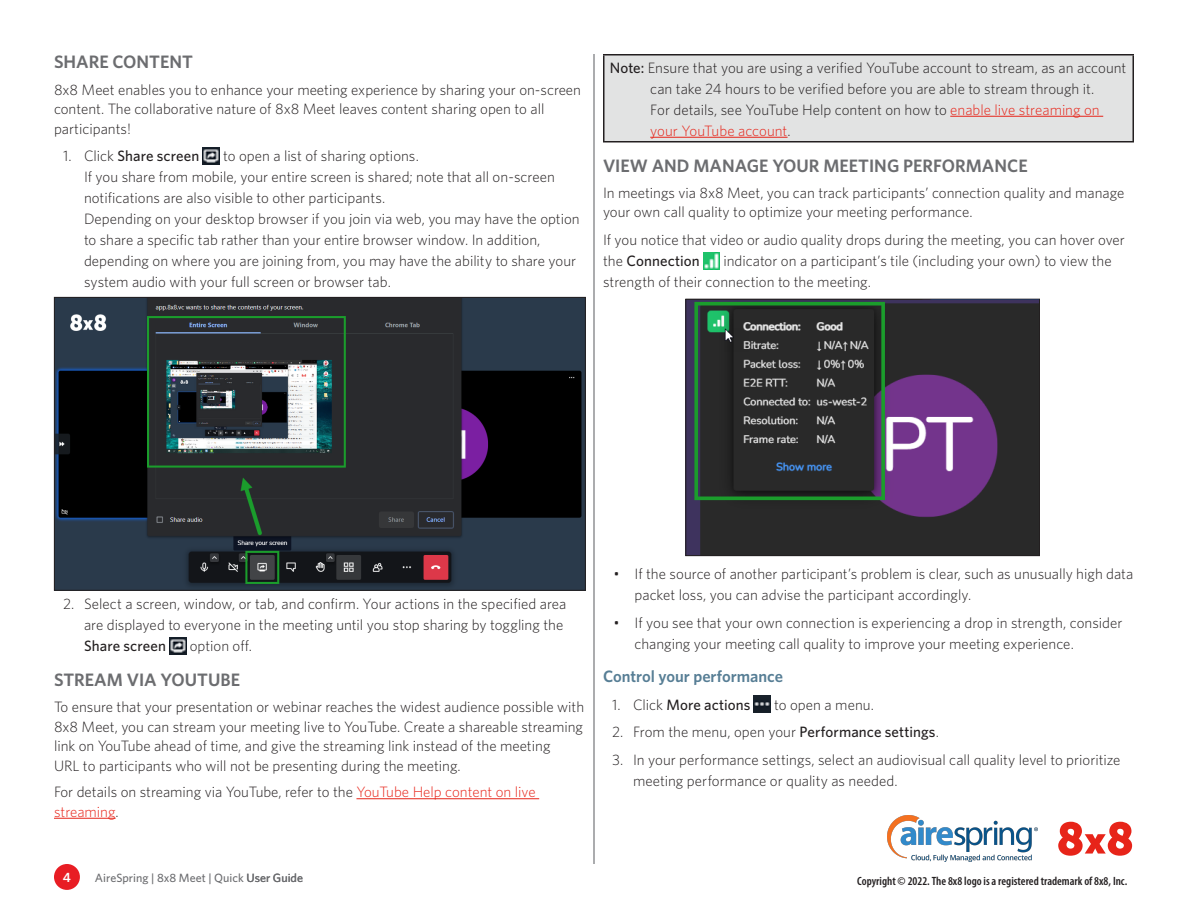
<style>
.page{position:relative;width:1188px;height:918px;background:#fff}
.page>*{position:absolute;margin:0;border:0;box-sizing:border-box;transform-origin:0 0}
.Section_Title{font:600 18px "Whitney";color:#6c6d70}
.t1{font:600 16.5px "Whitney";color:#577e95}
.Body{font:300 15px/21px "Whitney";color:#231f20}
.Note{font:300 15px/21px "Whitney";color:#231f20}
.t2{font:500 15px "Whitney";letter-spacing:.005em;color:#231f20}
.t3{font:600 13.5px "Whitney";color:#fff}
.t4{font:600 condensed 12px "Myriad Pro";color:#231f20}
.t5{font:500 12px "Whitney";color:#6c6d70}
.s1{font-weight:300}
.s2{font-weight:500}
.s3{color:#e72419}
</style>
<div class="page">
<hr style="left:593px;top:54px;width:2px;height:810px;background:#6c6d70">
<div style="left:54px;top:864px;width:26px;height:26px;background:#e81d24;border-radius:50%"></div>
<hr style="left:356px;top:798px;width:183px;height:1px;background:#e72419">
<hr style="left:54px;top:818px;width:62px;height:1px;background:#e72419">
<img style="left:203px;top:148px;width:17px;height:16px">
<img style="left:169px;top:637px;width:17px;height:17px">
<div style="left:604px;top:55px;width:529px;height:87px;background:#e2e3e3"></div>
<hr style="left:603px;top:54px;width:531px;height:2px;background:#231f20">
<hr style="left:603px;top:55px;width:1px;height:86px;background:#231f20">
<hr style="left:1132px;top:55px;width:2px;height:86px;background:#231f20">
<hr style="left:603px;top:141px;width:531px;height:1px;background:#231f20">
<hr style="left:950px;top:116px;width:153px;height:1px;background:#e72419">
<hr style="left:650px;top:137px;width:138px;height:1px;background:#e72419">
<img style="left:703px;top:252px;width:17px;height:17px">
<img style="left:754px;top:696px;width:17px;height:17px">
<svg style="left:1058px;top:822px;width:74px;height:34px"></svg>
<img style="left:687px;top:301px;width:351px;height:253px">
<div style="left:685px;top:299px;width:355px;height:257px;border:1px solid #231f20"></div>
<img style="left:56px;top:299px;width:528px;height:290px">
<div style="left:54px;top:297px;width:532px;height:294px;border:1px solid #231f20"></div>
<img style="left:888px;top:815px;width:149px;height:46px">
<p class="Section_Title" style="left:54px;top:50px;width:141px">SHARE CONTENT</p>
<p class="Body" style="left:54px;top:79px;width:529px;line-height:19.5px">8x8 Meet enables you to enhance your meeting experience by sharing your on-screen content. The collaborative nature of 8x8 Meet leaves content sharing open to all participants!</p>
<p class="t2" style="left:63px;top:146px;width:138px"><span class="s1">1. Click</span> Share screen</p>
<p class="Body" style="left:84px;top:145px;width:497px;text-indent:139px">to open a list of sharing options.<br>If you share from mobile, your entire screen is shared; note that all on-screen notifications are also visible to other participants.<br>Depending on your desktop browser if you join via web, you may have the option to share a specific tab rather than your entire browser window. In addition, depending on where you are joining from, you may have the ability to share your system audio with your full screen or browser tab.</p>
<p class="Note" style="left:650px;top:57px;width:478px;text-indent:-40px"><span class="s2">Note:</span> Ensure that you are using a verified YouTube account to stream, as an account can take 24 hours to be verified before you are able to stream through it.<br>For details, see YouTube Help content on how to <span class="s3">enable live streaming on your YouTube account</span>.</p>
<p class="Section_Title" style="left:603px;top:153px;width:426px">VIEW AND MANAGE YOUR MEETING PERFORMANCE</p>
<p class="Body" style="left:603px;top:182px;width:523px;line-height:19.5px">In meetings via 8x8 Meet, you can track participants’ connection quality and manage your own call quality to optimize your meeting performance.</p>
<p class="Body" style="left:603px;top:229px;width:523px">If you notice that video or audio quality drops during the meeting, you can hover over the <span class="s2">Connection</span></p>
<p class="Body" style="left:603px;top:250px;width:510px;text-indent:120px">indicator on a participant’s tile (including your own) to view the strength of their connection to the meeting.</p>
<p class="Body" style="left:84px;top:593px;width:484px;text-indent:-21px">2. Select a screen, window, or tab, and confirm. Your actions in the specified area are displayed to everyone in the meeting until you stop sharing by toggling the<br><span class="s2">Share screen</span></p>
<p class="Body" style="left:190px;top:635px;width:64px">option off.</p>
<p class="Section_Title" style="left:54px;top:668px;width:188px">STREAM VIA YOUTUBE</p>
<p class="Body" style="left:54px;top:697px;width:532px;line-height:19.5px">To ensure that your presentation or webinar reaches the widest audience possible with 8x8 Meet, you can stream your meeting live to YouTube. Create a shareable streaming link on YouTube ahead of time, and give the streaming link instead of the meeting<br>URL to participants who will not be presenting during the meeting.</p>
<p class="Body" style="left:54px;top:782px;width:483px;line-height:19.5px">For details on streaming via YouTube, refer to the <span class="s3">YouTube Help content on live streaming</span>.</p>
<p class="Body" style="left:634px;top:563px;width:500px;text-indent:-21px">• If the source of another participant’s problem is clear, such as unusually high data packet loss, you can advise the participant accordingly.</p>
<p class="Body" style="left:634px;top:611px;width:489px;text-indent:-21px">• If you see that your own connection is experiencing a drop in strength, consider changing your meeting call quality to improve your meeting experience.</p>
<h1 class="t1" style="left:603px;top:665px;width:182px">Control your performance</h1>
<p class="t2" style="left:612px;top:695px;width:140px"><span class="s1">1. Click</span> More actions</p>
<p class="Body" style="left:774px;top:693px;width:101px">to open a menu.</p>
<p class="Body" style="left:612px;top:721px;width:328px">2. From the menu, open your <span class="s2">Performance settings</span>.</p>
<p class="Body" style="left:633px;top:749px;width:489px;text-indent:-21px">3. In your performance settings, select an audiovisual call quality level to prioritize meeting performance or quality as needed.</p>
<p class="t3" style="left:63px;top:868px;width:10px">4</p>
<p class="t5" style="left:95px;top:871px;width:210px">AireSpring | 8x8 Meet | Quick User Guide</p>
<p class="t4" style="left:857px;top:874px;width:272px">Copyright © 2022. The 8x8 logo is a registered trademark of 8x8, Inc.</p>
</div>
